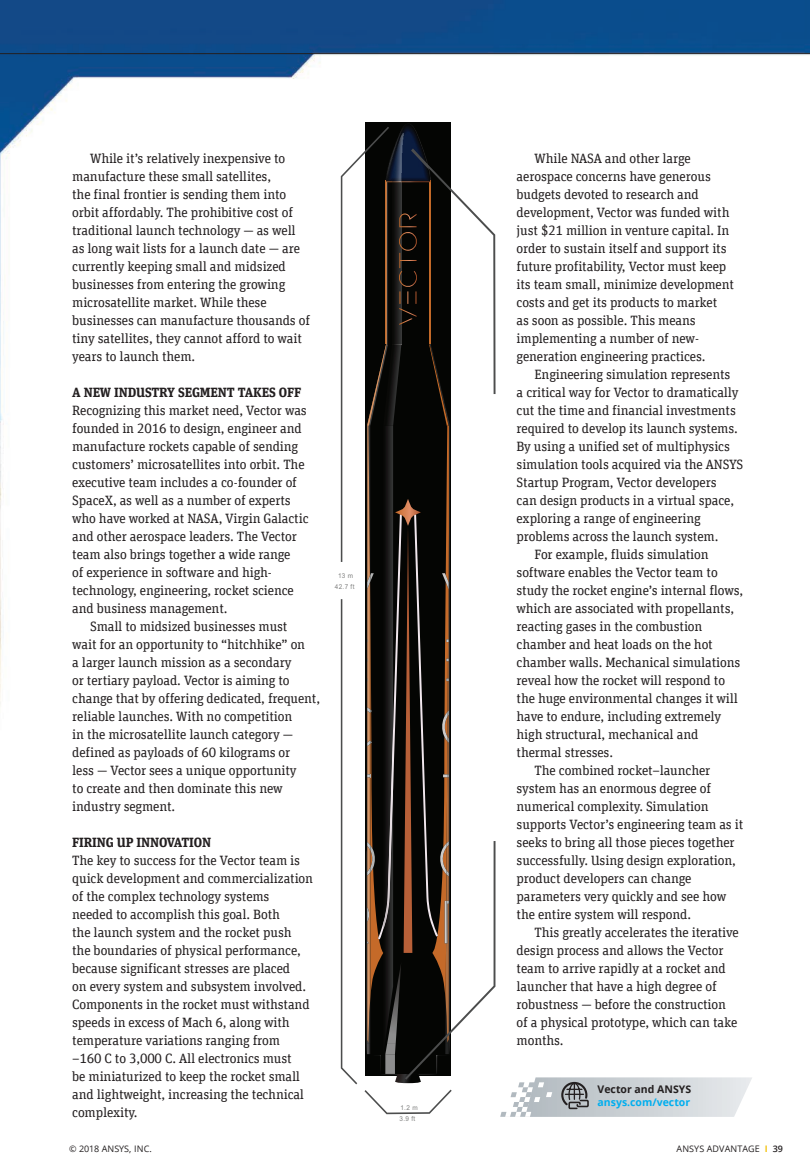
<style>
.page{position:relative;width:810px;height:1175px;background:#fff}
.page>*{position:absolute;margin:0;border:0;box-sizing:border-box;transform-origin:0 0}
.t1{font:13.5px/18px "Unit Slab Offc Pro";letter-spacing:-.01em;color:#231f20}
.t2{font:700 13.5px "Unit Slab Offc Pro";letter-spacing:-.01em;color:#231f20}
.t3{font:700 10.5px "Open Sans";color:#00aeef}
.t4{font:700 10.5px "Open Sans";color:#231f20}
.t5{font:9px "Open Sans";letter-spacing:.01em;color:#231f20}
.t6{font:6.75px/10.2px "Arial";letter-spacing:.05em;color:#808180;text-align:center;scale:.96 1}
.s1{font-weight:700;color:#f3c314}
.s2{font-weight:600}
</style>
<div class="page">
<img style="left:0;top:0;width:810px;height:1069px">
<svg style="left:341px;top:127px;width:111px;height:967px"></svg>
<img style="left:386px;top:124px;width:44px;height:25px">
<svg style="left:367px;top:149px;width:385px;height:968px"></svg>
<hr style="left:0;top:53px;width:810px;height:1px;background:#231f20">
<p class="t1" style="left:72px;top:148px;width:239px;text-indent:18px">While it’s relatively inexpensive to manufacture these small satellites,<br>the final frontier is sending them into orbit affordably. The prohibitive cost of traditional launch technology — as well as long wait lists for a launch date — are currently keeping small and midsized businesses from entering the growing microsatellite market. While these businesses can manufacture thousands of tiny satellites, they cannot afford to wait years to launch them.</p>
<p class="t2" style="left:72px;top:382px;width:230px">A NEW INDUSTRY SEGMENT TAKES OFF</p>
<p class="t1" style="left:72px;top:400px;width:236px">Recognizing this market need, Vector was</p>
<p class="t1" style="left:72px;top:418px;width:231px">founded in 2016 to design, engineer and</p>
<p class="t1" style="left:72px;top:436px;width:227px">manufacture rockets capable of sending</p>
<p class="t1" style="left:72px;top:454px;width:234px">customers’ microsatellites into orbit. The</p>
<p class="t1" style="left:72px;top:472px;width:226px">executive team includes a co-founder of</p>
<p class="t1" style="left:72px;top:490px;width:220px">SpaceX, as well as a number of experts</p>
<p class="t1" style="left:72px;top:508px;width:238px">who have worked at NASA, Virgin Galactic</p>
<p class="t1" style="left:72px;top:526px;width:226px">and other aerospace leaders. The Vector</p>
<p class="t1" style="left:72px;top:544px;width:220px">team also brings together a wide range</p>
<p class="t1" style="left:72px;top:562px;width:201px">of experience in software and high-</p>
<p class="t1" style="left:72px;top:580px;width:223px">technology, engineering, rocket science</p>
<p class="t1" style="left:72px;top:598px;width:157px">and business management.</p>
<p class="t1" style="left:90px;top:616px;width:199px">Small to midsized businesses must</p>
<p class="t1" style="left:72px;top:634px;width:234px">wait for an opportunity to “hitchhike” on</p>
<p class="t1" style="left:72px;top:652px;width:221px">a larger launch mission as a secondary</p>
<p class="t1" style="left:72px;top:670px;width:219px">or tertiary payload. Vector is aiming to</p>
<p class="t1" style="left:72px;top:688px;width:249px">change that by offering dedicated, frequent,</p>
<p class="t1" style="left:72px;top:706px;width:222px">reliable launches. With no competition</p>
<p class="t1" style="left:72px;top:724px;width:223px">in the microsatellite launch category —</p>
<p class="t1" style="left:72px;top:742px;width:220px">defined as payloads of 60 kilograms or</p>
<p class="t1" style="left:72px;top:760px;width:226px">less — Vector sees a unique opportunity</p>
<p class="t1" style="left:72px;top:778px;width:212px">to create and then dominate this new</p>
<p class="t1" style="left:72px;top:796px;width:105px">industry segment.</p>
<p class="t2" style="left:72px;top:832px;width:141px">FIRING UP INNOVATION</p>
<p class="t1" style="left:72px;top:850px;width:242px">The key to success for the Vector team is quick development and commercialization of the complex technology systems needed to accomplish this goal. Both<br>the launch system and the rocket push the boundaries of physical performance, because significant stresses are placed<br>on every system and subsystem involved.<br>Components in the rocket must withstand speeds in excess of Mach 6, along with temperature variations ranging from<br>–160 C to 3,000 C. All electronics must<br>be miniaturized to keep the rocket small and lightweight, increasing the technical complexity.</p>
<p class="t6" style="left:335px;top:571px;width:22px">13 m<br>42.7 ft</p>
<p class="t6" style="left:399px;top:1103px;width:20px;text-align:left">1.2 m<br>3.9 ft</p>
<p class="t1" style="left:517px;top:148px;width:219px;text-indent:18px">While NASA and other large aerospace concerns have generous budgets devoted to research and development, Vector was funded with just $21 million in venture capital. In order to sustain itself and support its future profitability, Vector must keep its team small, minimize development costs and get its products to market<br>as soon as possible. This means implementing a number of new&shy;generation engineering practices.</p>
<p class="t1" style="left:535px;top:364px;width:197px">Engineering simulation represents</p>
<p class="t1" style="left:517px;top:382px;width:223px">a critical way for Vector to dramatically</p>
<p class="t1" style="left:517px;top:400px;width:221px">cut the time and financial investments</p>
<p class="t1" style="left:517px;top:418px;width:223px">required to develop its launch systems.</p>
<p class="t1" style="left:517px;top:436px;width:215px">By using a unified set of multiphysics</p>
<p class="t1" style="left:517px;top:454px;width:228px">simulation tools acquired via the ANSYS</p>
<p class="t1" style="left:517px;top:472px;width:202px">Startup Program, Vector developers</p>
<p class="t1" style="left:517px;top:490px;width:219px">can design products in a virtual space,</p>
<p class="t1" style="left:517px;top:508px;width:186px">exploring a range of engineering</p>
<p class="t1" style="left:517px;top:526px;width:203px">problems across the launch system.</p>
<p class="t1" style="left:535px;top:544px;width:176px">For example, fluids simulation</p>
<p class="t1" style="left:517px;top:562px;width:203px">software enables the Vector team to</p>
<p class="t1" style="left:517px;top:580px;width:228px">study the rocket engine’s internal flows,</p>
<p class="t1" style="left:517px;top:598px;width:219px">which are associated with propellants,</p>
<p class="t1" style="left:517px;top:616px;width:187px">reacting gases in the combustion</p>
<p class="t1" style="left:517px;top:634px;width:198px">chamber and heat loads on the hot</p>
<p class="t1" style="left:517px;top:652px;width:225px">chamber walls. Mechanical simulations</p>
<p class="t1" style="left:517px;top:670px;width:210px">reveal how the rocket will respond to</p>
<p class="t1" style="left:517px;top:688px;width:223px">the huge environmental changes it will</p>
<p class="t1" style="left:517px;top:706px;width:206px">have to endure, including extremely</p>
<p class="t1" style="left:517px;top:724px;width:183px">high structural, mechanical and</p>
<p class="t1" style="left:517px;top:742px;width:98px">thermal stresses.</p>
<p class="t1" style="left:535px;top:760px;width:177px">The combined rocket–launcher</p>
<p class="t1" style="left:517px;top:778px;width:196px">system has an enormous degree of</p>
<p class="t1" style="left:517px;top:796px;width:193px">numerical complexity. Simulation</p>
<p class="t1" style="left:517px;top:814px;width:228px">supports Vector’s engineering team as it</p>
<p class="t1" style="left:517px;top:832px;width:220px">seeks to bring all those pieces together</p>
<p class="t1" style="left:517px;top:850px;width:221px">successfully. Using design exploration,</p>
<p class="t1" style="left:517px;top:868px;width:177px">product developers can change</p>
<p class="t1" style="left:517px;top:886px;width:211px">parameters very quickly and see how</p>
<p class="t1" style="left:517px;top:904px;width:176px">the entire system will respond.</p>
<p class="t1" style="left:535px;top:922px;width:206px">This greatly accelerates the iterative</p>
<p class="t1" style="left:517px;top:940px;width:209px">design process and allows the Vector</p>
<p class="t1" style="left:517px;top:958px;width:211px">team to arrive rapidly at a rocket and</p>
<p class="t1" style="left:517px;top:976px;width:202px">launcher that have a high degree of</p>
<p class="t1" style="left:517px;top:994px;width:211px">robustness — before the construction</p>
<p class="t1" style="left:517px;top:1012px;width:222px">of a physical prototype, which can take</p>
<p class="t1" style="left:517px;top:1030px;width:48px">months.</p>
<p class="t4" style="left:598px;top:1081px;width:95px">Vector and ANSYS</p>
<p class="t3" style="left:598px;top:1095px;width:94px">ansys.com/vector</p>
<p class="t5" style="left:69px;top:1142px;width:84px">© 2018 ANSYS, INC.</p>
<p class="t5" style="left:677px;top:1142px;width:108px">ANSYS ADVANTAGE <span class="s1">I</span> <span class="s2">39</span></p>
</div>
